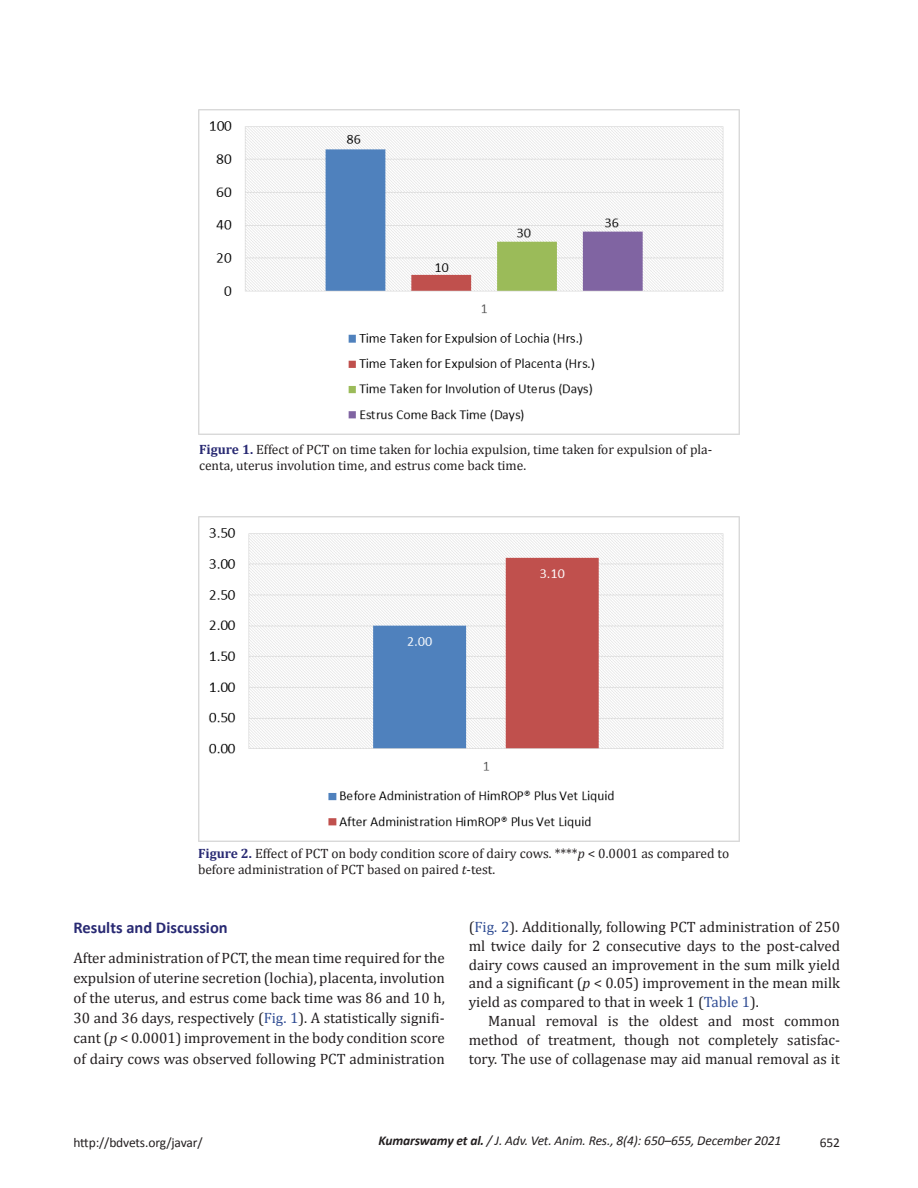
<style>
.page{position:relative;width:918px;height:1188px;background:#fff}
.page>*{position:absolute;margin:0;border:0;box-sizing:border-box;transform-origin:0 0}
.Head_A{font:700 16.5px "Calibri";color:#292a73}
.Para_1st{font:15px/20.1px "Cambria";color:#231f20;text-align:justify}
.Para_Indent{font:15px/18.8px "Cambria";color:#231f20;text-align:justify}
.t1{font:13.5px/16.2px "Cambria";color:#231f20}
.t2{font:italic 13.5px "Calibri";letter-spacing:-.01em;color:#231f20}
.t3{font:13.5px "Calibri";letter-spacing:-.01em;color:#231f20}
.s1{font-weight:700;color:#292a73}
.s2{font-style:italic}
.s3{color:#304d94}
.s4{font-weight:700}
</style>
<div class="page">
<img style="left:198px;top:110px;width:541px;height:325px">
<img style="left:198px;top:516px;width:541px;height:326px">
<p class="t1" style="left:199px;top:441px;width:515px"><span class="s1">Figure 1.</span> Effect of PCT on time taken for lochia expulsion, time taken for expulsion of pla&shy;centa, uterus involution time, and estrus come back time.</p>
<p class="t1" style="left:198px;top:845px;width:533px"><span class="s1">Figure 2.</span> Effect of PCT on body condition score of dairy cows. ****<span class="s2">p</span> &lt; 0.0001 as compared to before administration of PCT based on paired <span class="s2">t</span>-test.</p>
<p class="Head_A" style="left:74px;top:917px;width:156px">Results and Discussion</p>
<p class="Para_1st" style="left:74px;top:948px;width:373px">After administration of PCT, the mean time required for the expulsion of uterine secretion (lochia), placenta, involution of the uterus, and estrus come back time was 86 and 10 h, 30 and 36 days, respectively (<span class="s3">Fig. 1</span>). A statistically signifi&shy;cant (<span class="s2">p</span> &lt; 0.0001) improvement in the body condition score of dairy cows was observed following PCT administration</p>
<p class="Para_1st" style="left:469px;top:917px;width:373px;line-height:18.8px">(<span class="s3">Fig. 2</span>). Additionally, following PCT administration of 250 ml twice daily for 2 consecutive days to the post-calved dairy cows caused an improvement in the sum milk yield and a significant (<span class="s2">p</span> &lt; 0.05) improvement in the mean milk yield as compared to that in week 1 (<span class="s3">Table 1</span>).</p>
<p class="Para_Indent" style="left:469px;top:1011px;width:373px;text-indent:20px">Manual removal is the oldest and most common method of treatment, though not completely satisfac&shy;tory. The use of collagenase may aid manual removal as it</p>
<p class="t3" style="left:74px;top:1134px;width:131px">http://bdvets.org/javar/</p>
<p class="t2" style="left:378px;top:1132px;width:405px"><span class="s4">Kumarswamy et al.</span> / J. Adv. Vet. Anim. Res., 8(4): 650–655, December 2021</p>
<p class="t3" style="left:820px;top:1134px;width:22px">652</p>
</div>
